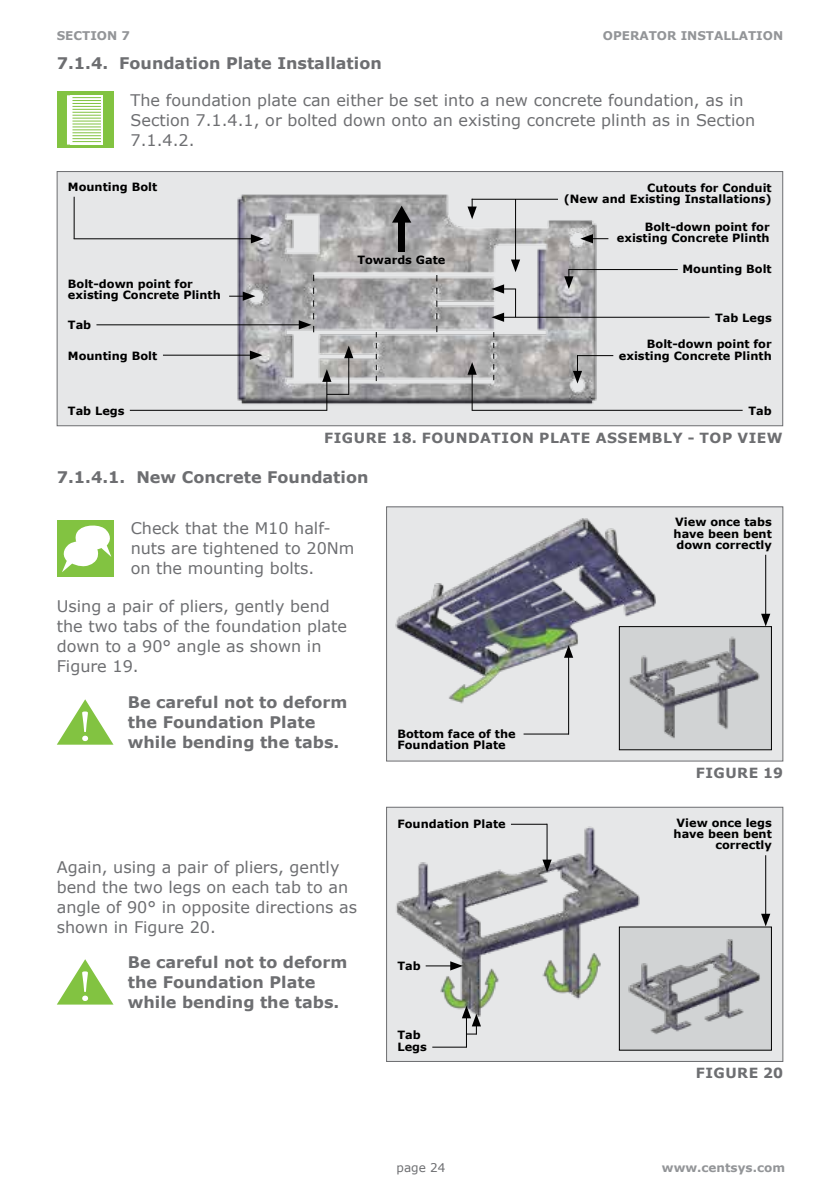
<style>
.page{position:relative;width:840px;height:1191px;background:#fff}
.page>*{position:absolute;margin:0;border:0;box-sizing:border-box;transform-origin:0 0}
.t1{font:16px/20px "Verdana";color:#6d6e71}
.t2{font:700 16px/20px "Verdana";color:#6d6e71}
.t3{font:700 14px "Verdana";letter-spacing:.035em;color:#6d6e71}
.t4{font:700 12px "Verdana";color:#939598}
.t5{font:12px "Verdana";color:#6d6e71}
.t6{font:700 11.4px/11.4px "Verdana";color:#000}
</style>
<div class="page">
<div style="left:57px;top:92px;width:56px;height:56px;background:#82c341"></div>
<div style="left:70px;top:95px;width:33px;height:50px;background:#fff"></div>
<svg style="left:67px;top:95px;width:34px;height:50px"></svg>
<svg style="left:56px;top:171px;width:727px;height:256px;background:#d0d0d1"></svg>
<svg style="left:386px;top:506px;width:397px;height:256px;background:#c4c5c9"></svg>
<svg style="left:386px;top:806px;width:397px;height:256px;background:#cfd0d1"></svg>
<svg style="left:57px;top:959px;width:56px;height:45px"></svg>
<hr style="left:567px;top:654px;width:1px;height:80px;background:#000">
<svg style="left:563px;top:645px;width:10px;height:13px"></svg>
<hr style="left:546px;top:823px;width:1px;height:39px;background:#000">
<svg style="left:542px;top:859px;width:9px;height:13px"></svg>
<svg style="left:425px;top:961px;width:37px;height:9px"></svg>
<hr style="left:465px;top:1015px;width:1px;height:32px;background:#000">
<hr style="left:432px;top:1046px;width:34px;height:1px;background:#000">
<svg style="left:461px;top:1005px;width:19px;height:29px"></svg>
<hr style="left:764px;top:555px;width:1px;height:62px;background:#000">
<svg style="left:760px;top:614px;width:9px;height:12px"></svg>
<hr style="left:764px;top:855px;width:1px;height:62px;background:#000">
<svg style="left:760px;top:913px;width:9px;height:13px"></svg>
<svg style="left:564px;top:269px;width:9px;height:20px"></svg>
<svg style="left:572px;top:355px;width:9px;height:28px"></svg>
<hr style="left:500px;top:317px;width:209px;height:1px;background:#000">
<svg style="left:467px;top:199px;width:9px;height:20px"></svg>
<hr style="left:471px;top:371px;width:1px;height:40px;background:#000">
<svg style="left:467px;top:362px;width:9px;height:13px"></svg>
<hr style="left:514px;top:199px;width:1px;height:64px;background:#000">
<svg style="left:510px;top:259px;width:10px;height:13px"></svg>
<svg style="left:491px;top:284px;width:24px;height:38px"></svg>
<hr style="left:568px;top:269px;width:109px;height:1px;background:#000">
<hr style="left:576px;top:355px;width:37px;height:1px;background:#000">
<hr style="left:471px;top:199px;width:86px;height:1px;background:#000">
<hr style="left:74px;top:197px;width:1px;height:42px;background:#000">
<hr style="left:472px;top:410px;width:270px;height:1px;background:#000">
<hr style="left:74px;top:238px;width:180px;height:1px;background:#000">
<svg style="left:251px;top:234px;width:12px;height:9px"></svg>
<hr style="left:96px;top:324px;width:206px;height:1px;background:#000">
<svg style="left:229px;top:291px;width:26px;height:10px"></svg>
<svg style="left:580px;top:234px;width:28px;height:9px"></svg>
<hr style="left:163px;top:355px;width:90px;height:1px;background:#000">
<svg style="left:250px;top:350px;width:12px;height:10px"></svg>
<hr style="left:130px;top:410px;width:196px;height:1px;background:#000">
<svg style="left:327px;top:394px;width:21px;height:1px"></svg>
<hr style="left:326px;top:379px;width:1px;height:32px;background:#000">
<svg style="left:322px;top:369px;width:9px;height:13px"></svg>
<hr style="left:348px;top:355px;width:1px;height:40px;background:#000">
<svg style="left:344px;top:345px;width:9px;height:13px"></svg>
<hr style="left:523px;top:733px;width:45px;height:1px;background:#000">
<hr style="left:510px;top:823px;width:36px;height:1px;background:#000">
<svg style="left:298px;top:275px;width:16px;height:57px"></svg>
<svg style="left:493px;top:332px;width:1px;height:48px"></svg>
<svg style="left:375px;top:332px;width:1px;height:49px"></svg>
<svg style="left:436px;top:275px;width:1px;height:57px"></svg>
<svg style="left:392px;top:206px;width:19px;height:17px"></svg>
<div style="left:398px;top:220px;width:7px;height:31px;background:#000"></div>
<img style="left:620px;top:628px;width:149px;height:120px">
<div style="left:618px;top:626px;width:153px;height:124px;border:1px solid #000"></div>
<div style="left:619px;top:927px;width:152px;height:123px;background:#d1d3d4"></div>
<img style="left:628px;top:939px;width:132px;height:95px">
<svg style="left:57px;top:699px;width:56px;height:45px"></svg>
<div style="left:57px;top:520px;width:56px;height:56px;background:#82c341"></div>
<svg style="left:62px;top:525px;width:50px;height:47px"></svg>
<p class="t4" style="left:57px;top:27px;width:75px">SECTION 7</p>
<p class="t4" style="left:602px;top:27px;width:182px">OPERATOR INSTALLATION</p>
<p class="t2" style="left:57px;top:53px;width:326px">7.1.4. Foundation Plate Installation</p>
<p class="t1" style="left:130px;top:90px;width:626px">The foundation plate can either be set into a new concrete foundation, as in<br>Section 7.1.4.1, or bolted down onto an existing concrete plinth as in Section<br>7.1.4.2.</p>
<p class="t6" style="left:68px;top:181px;width:91px">Mounting Bolt</p>
<p class="t6" style="left:68px;top:278px;width:154px">Bolt-down point for existing Concrete Plinth</p>
<p class="t6" style="left:68px;top:318px;width:25px">Tab</p>
<p class="t6" style="left:357px;top:254px;width:89px">Towards Gate</p>
<p class="t6" style="left:563px;top:182px;width:209px;text-align:right">Cutouts for Conduit<br>(New and Existing Installations)</p>
<p class="t6" style="left:616px;top:221px;width:154px;text-align:right">Bolt-down point for existing Concrete Plinth</p>
<p class="t6" style="left:682px;top:263px;width:91px">Mounting Bolt</p>
<p class="t6" style="left:714px;top:312px;width:58px">Tab Legs</p>
<p class="t6" style="left:646px;top:338px;width:126px">Bolt-down point for</p>
<p class="t6" style="left:68px;top:349px;width:91px">Mounting Bolt</p>
<p class="t6" style="left:618px;top:350px;width:154px">existing Concrete Plinth</p>
<p class="t6" style="left:68px;top:404px;width:58px">Tab Legs</p>
<p class="t6" style="left:748px;top:404px;width:25px">Tab</p>
<p class="t3" style="left:324px;top:427px;width:460px">FIGURE 18. FOUNDATION PLATE ASSEMBLY - TOP VIEW</p>
<p class="t2" style="left:57px;top:467px;width:313px">7.1.4.1. New Concrete Foundation</p>
<p class="t1" style="left:131px;top:518px;width:225px">Check that the M10 half&shy;nuts are tightened to 20Nm on the mounting bolts.</p>
<p class="t1" style="left:57px;top:596px;width:291px">Using a pair of pliers, gently bend the two tabs of the foundation plate down to a 90° angle as shown in<br>Figure 19.</p>
<p class="t2" style="left:128px;top:692px;width:221px">Be careful not to deform the Foundation Plate while bending the tabs.</p>
<p class="t1" style="left:57px;top:857px;width:302px">Again, using a pair of pliers, gently bend the two legs on each tab to an angle of 90° in opposite directions as shown in Figure 20.</p>
<p class="t2" style="left:128px;top:951px;width:221px">Be careful not to deform the Foundation Plate while bending the tabs.</p>
<p class="t6" style="left:397px;top:728px;width:120px">Bottom face of the<br>Foundation Plate</p>
<p class="t6" style="left:397px;top:818px;width:110px">Foundation Plate</p>
<p class="t6" style="left:397px;top:960px;width:25px">Tab</p>
<p class="t6" style="left:397px;top:1029px;width:31px">Tab<br>Legs</p>
<p class="t6" style="left:673px;top:516px;width:100px;text-align:justify">View once tabs have been bent down correctly</p>
<p class="t3" style="left:695px;top:763px;width:89px">FIGURE 19</p>
<p class="t6" style="left:673px;top:816px;width:100px;text-align:right">View once legs have been bent correctly</p>
<p class="t3" style="left:695px;top:1063px;width:89px">FIGURE 20</p>
<p class="t5" style="left:396px;top:1159px;width:50px">page 24</p>
<p class="t4" style="left:661px;top:1159px;width:124px">www.centsys.com</p>
</div>
